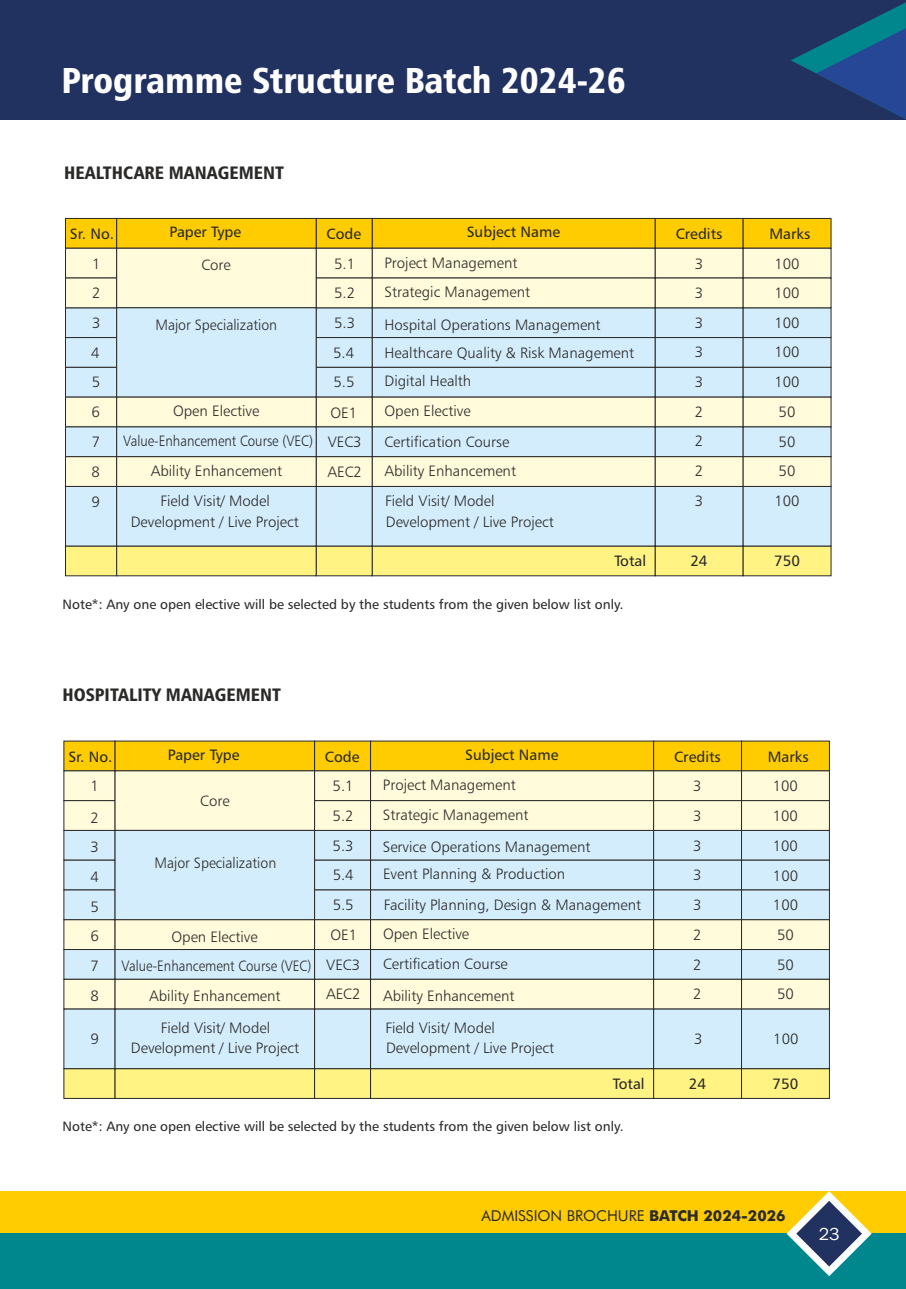
<style>
.page{position:relative;width:906px;height:1289px;background:#fff}
.page>*{position:absolute;margin:0;border:0;box-sizing:border-box;transform-origin:0 0}
.t1{font:36px "Humanist 777 BT Black Condensed B";color:#fefefe}
.t2{font:18px "Humanist 777 BT Black Condensed B";color:#2b2a29}
.t3{font:18px "Franklin Gothic";color:#fefefe}
.t4{font:15px/29.7px "Humanist 777 BT Light B";color:#2b2a29}
.t5{font:15px "Humanist 777 BT Roman B";color:#2b2a29}
.t6{font:15px "Humanist 777 BT Light B";color:#2b2a29;scale:.95 1}
.t7{font:15px "Futura BT";color:#2b2a29}
.t8{font:13.5px "Humanist 777 BT Roman B";color:#2b2a29}
.s1{font-weight:700}
</style>
<div class="page">
<div style="left:0;top:1191px;width:906px;height:97px;background:#fecc00"></div>
<div style="left:0;top:1233px;width:906px;height:55px;background:#00878e"></div>
<div style="left:0;top:0;width:906px;height:119px;background:#223260"></div>
<svg style="left:791px;top:2px;width:115px;height:117px"></svg>
<svg style="left:786px;top:1191px;width:85px;height:85px"></svg>
<svg style="left:65px;top:218px;width:767px;height:358px;background:#e0e6ca"></svg>
<svg style="left:63px;top:740px;width:767px;height:359px;background:#e0e6ca"></svg>
<h1 class="t1" style="left:62px;top:66px;width:565px">Programme Structure Batch 2024-26</h1>
<p class="t2" style="left:64px;top:165px;width:221px">HEALTHCARE MANAGEMENT</p>
<p class="t5" style="left:70px;top:227px;width:46px">Sr. No.</p>
<p class="t5" style="left:467px;top:226px;width:95px">Subject Name</p>
<p class="t5" style="left:675px;top:227px;width:48px">Credits</p>
<p class="t5" style="left:769px;top:227px;width:42px">Marks</p>
<p class="t5" style="left:169px;top:226px;width:73px">Paper Type</p>
<p class="t4" style="left:201px;top:251px;width:31px">Core</p>
<p class="t5" style="left:326px;top:227px;width:36px">Code</p>
<p class="t4" style="left:333px;top:250px;width:24px;text-align:justify">5.1<br>5.2<br>5.3<br>5.4<br>5.5</p>
<p class="t4" style="left:384px;top:249px;width:147px">Project Management<br>Strategic Management</p>
<p class="t4" style="left:384px;top:312px;width:251px;line-height:28.2px">Hospital Operations Management<br>Healthcare Quality &amp; Risk Management<br>Digital Health</p>
<p class="t4" style="left:384px;top:396px;width:126px;line-height:31.3px">Open Elective<br>Certification Course</p>
<p class="t4" style="left:384px;top:457px;width:133px">Ability Enhancement</p>
<p class="t4" style="left:91px;top:250px;width:11px;text-align:justify">1<br>2<br>3<br>4<br>5<br>6<br>7<br>8<br>9</p>
<p class="t4" style="left:774px;top:250px;width:27px">100<br>100<br>100<br>100<br>100<br>50<br>50<br>50<br>100</p>
<p class="t4" style="left:695px;top:250px;width:10px;text-align:justify">3<br>3<br>3<br>3<br>3<br>2<br>2<br>2<br>3</p>
<p class="t6" style="left:155px;top:318px;width:130px">Major Specialization</p>
<p class="t4" style="left:123px;top:397px;width:191px;line-height:30.5px;text-align:center">Open Elective<br>Value-Enhancement Course (VEC)</p>
<p class="t4" style="left:151px;top:457px;width:133px">Ability Enhancement</p>
<p class="t4" style="left:330px;top:399px;width:28px">OE1</p>
<p class="t4" style="left:327px;top:428px;width:36px">VEC3<br>AEC2</p>
<p class="t4" style="left:160px;top:487px;width:111px">Field Visit/ Model</p>
<p class="t4" style="left:385px;top:487px;width:111px">Field Visit/ Model</p>
<p class="t4" style="left:131px;top:508px;width:170px">Development / Live Project</p>
<p class="t4" style="left:386px;top:508px;width:170px">Development / Live Project</p>
<p class="t5" style="left:614px;top:555px;width:33px">Total</p>
<p class="t8" style="left:63px;top:598px;width:562px">Note*: Any one open elective will be selected by the students from the given below list only.</p>
<p class="t5" style="left:690px;top:555px;width:19px">24</p>
<p class="t5" style="left:774px;top:554px;width:27px">750</p>
<p class="t2" style="left:63px;top:687px;width:220px">HOSPITALITY MANAGEMENT</p>
<p class="t5" style="left:68px;top:750px;width:46px">Sr. No.</p>
<p class="t5" style="left:465px;top:748px;width:95px">Subject Name</p>
<p class="t5" style="left:674px;top:750px;width:48px">Credits</p>
<p class="t5" style="left:768px;top:750px;width:42px">Marks</p>
<p class="t4" style="left:90px;top:771px;width:10px;line-height:31.3px">1<br>2</p>
<p class="t4" style="left:773px;top:772px;width:27px;text-align:justify">100<br>100<br>100</p>
<p class="t5" style="left:168px;top:748px;width:73px">Paper Type</p>
<p class="t4" style="left:200px;top:787px;width:31px">Core</p>
<p class="t5" style="left:325px;top:750px;width:36px">Code</p>
<p class="t4" style="left:333px;top:772px;width:22px;text-align:justify">5.1<br>5.2<br>5.3</p>
<p class="t4" style="left:383px;top:771px;width:147px">Project Management<br>Strategic Management</p>
<p class="t4" style="left:693px;top:772px;width:10px;text-align:justify">3<br>3<br>3</p>
<p class="t4" style="left:383px;top:833px;width:209px">Service Operations Management</p>
<p class="t4" style="left:91px;top:833px;width:10px;text-align:justify">3<br>4<br>5<br>6<br>7<br>8</p>
<p class="t4" style="left:91px;top:1025px;width:10px">9</p>
<p class="t6" style="left:154px;top:856px;width:130px">Major Specialization</p>
<p class="t4" style="left:383px;top:860px;width:184px">Event Planning &amp; Production</p>
<p class="t4" style="left:773px;top:861px;width:27px">100<br>100<br>50<br>50<br>50</p>
<p class="t4" style="left:773px;top:1025px;width:27px">100</p>
<p class="t5" style="left:772px;top:1077px;width:27px">750</p>
<p class="t4" style="left:693px;top:861px;width:10px;text-align:justify">3<br>3<br>2<br>2<br>2</p>
<p class="t4" style="left:694px;top:1025px;width:10px">3</p>
<p class="t5" style="left:689px;top:1077px;width:19px">24</p>
<p class="t4" style="left:333px;top:861px;width:22px">5.4<br>5.5</p>
<p class="t4" style="left:384px;top:891px;width:259px">Facility Planning, Design &amp; Management</p>
<p class="t4" style="left:383px;top:920px;width:126px">Open Elective<br>Certification Course</p>
<p class="t4" style="left:383px;top:982px;width:133px">Ability Enhancement</p>
<p class="t4" style="left:330px;top:921px;width:28px">OE1</p>
<p class="t4" style="left:122px;top:922px;width:191px;text-align:center">Open Elective<br>Value-Enhancement Course (VEC)<br>Ability Enhancement</p>
<p class="t4" style="left:326px;top:950px;width:36px">VEC3<br>AEC2</p>
<p class="t4" style="left:131px;top:1019px;width:170px;line-height:19.5px;text-align:center">Field Visit/ Model<br>Development / Live Project</p>
<p class="t4" style="left:385px;top:1018px;width:170px;line-height:20.1px">Field Visit/ Model<br>Development / Live Project</p>
<p class="t5" style="left:613px;top:1077px;width:33px">Total</p>
<p class="t8" style="left:63px;top:1120px;width:562px">Note*: Any one open elective will be selected by the students from the given below list only.</p>
<p class="t7" style="left:481px;top:1208px;width:305px">ADMISSION BROCHURE <span class="s1">BATCH 2024-2026</span></p>
<p class="t3" style="left:818px;top:1226px;width:23px">23</p>
</div>
